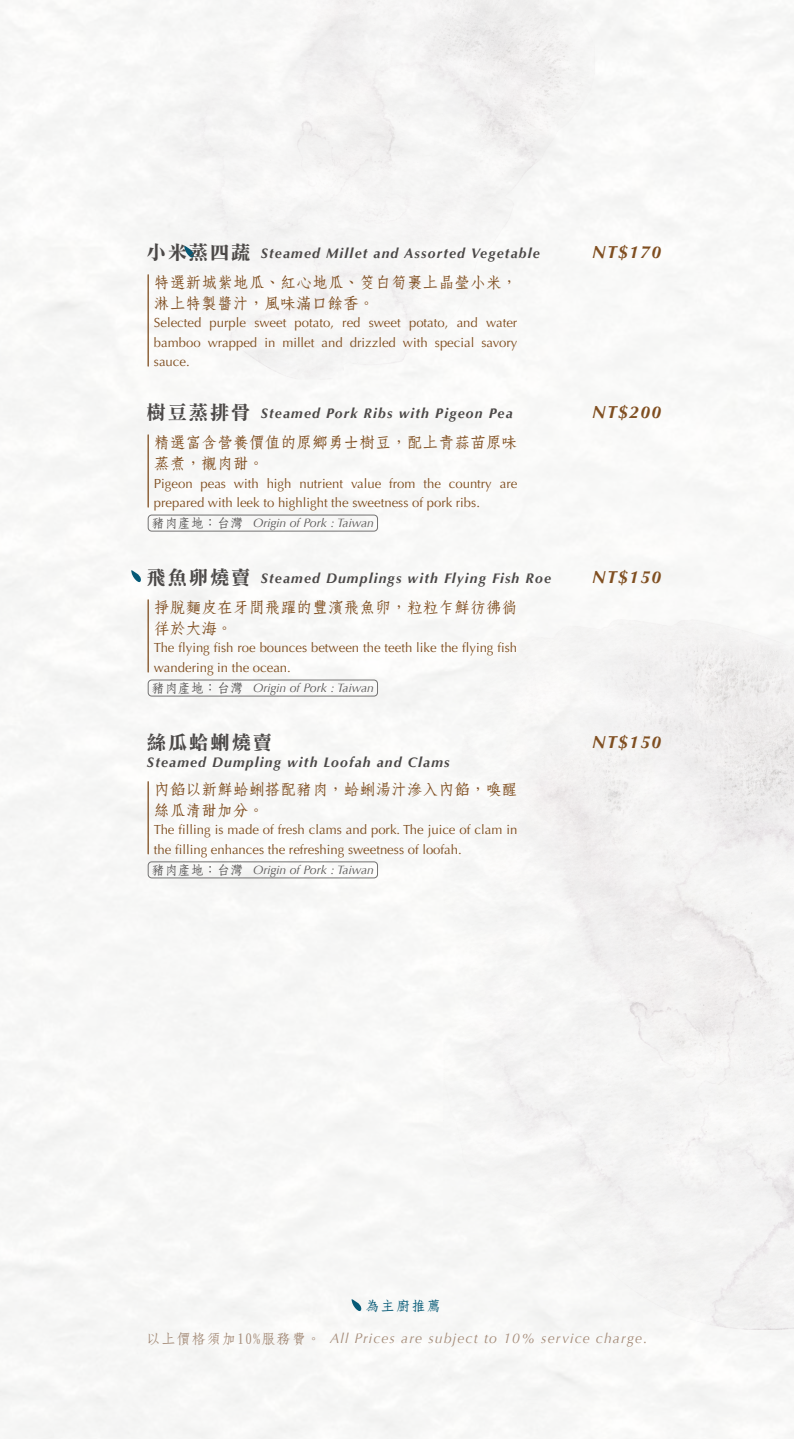
<style>
.page{position:relative;width:794px;height:1439px;background:#fff}
.page>*{position:absolute;margin:0;border:0;box-sizing:border-box;transform-origin:0 0}
.t1{font:19.25px "DF Li Song W7 WINP BF";letter-spacing:.1em;color:#4c4948}
.t2{font:italic 700 17.5px "Optima LT";letter-spacing:.08em;color:#804f21}
.t3{font:15.75px/21px "DF Fang Song W6 HK BF";letter-spacing:.005em;color:#804f21}
.t4{font:italic 700 14px "Optima LT";letter-spacing:.08em;color:#4c4948}
.t5{font:italic 14px "Optima LT";letter-spacing:.08em;color:#a48b78}
.t6{font:14px "DF Fang Song W6 HK BF";letter-spacing:.1em;color:#065a77}
.t7{font:13.12px/19.2px "Optima LT";color:#804f21}
.t8{font:italic 12.25px "Optima LT";color:#595757}
.s1{font-family:"DF Li Song W7 WINP BF";font-weight:400;font-style:normal;font-size:19.25px}
.s2{font-family:"DF Fang Song W6 HK BF";font-style:normal;font-size:13.12px}
.s3{font-family:"DF Fang Song W6 HK BF";font-style:normal}
</style>
<div class="page">
<div style="left:146px;top:0;width:448px;height:379px;background:#f6f6f5"></div>
<svg style="left:184px;top:246px;width:11px;height:15px"></svg>
<img style="left:443px;top:620px;width:351px;height:710px">
<hr style="left:147px;top:275px;width:2px;height:91px;background:#804f21">
<hr style="left:147px;top:435px;width:2px;height:72px;background:#804f21">
<div style="left:148px;top:514px;width:230px;height:17px;border:1px solid #727171;border-radius:4px"></div>
<hr style="left:147px;top:600px;width:2px;height:72px;background:#804f21">
<div style="left:148px;top:679px;width:230px;height:17px;border:1px solid #727171;border-radius:4px"></div>
<hr style="left:147px;top:782px;width:2px;height:72px;background:#804f21">
<div style="left:148px;top:861px;width:230px;height:17px;border:1px solid #727171;border-radius:4px"></div>
<svg style="left:131px;top:570px;width:11px;height:16px"></svg>
<svg style="left:351px;top:1299px;width:11px;height:16px"></svg>
<p class="t4" style="left:146px;top:244px;width:395px"><span class="s1">小米蒸四蔬</span> Steamed Millet and Assorted Vegetable</p>
<h2 class="t2" style="left:592px;top:242px;width:71px">NT$170</h2>
<p class="t3" style="left:154px;top:272px;width:365px">特選新城紫地瓜、紅心地瓜、筊白筍裹上晶瑩小米，淋上特製醬汁，風味滿口餘香。</p>
<p class="t7" style="left:154px;top:313px;width:365px;text-align:justify">Selected purple sweet potato, red sweet potato, and water bamboo wrapped in millet and drizzled with special savory sauce.</p>
<p class="t4" style="left:146px;top:405px;width:368px"><span class="s1">樹豆蒸排骨</span> Steamed Pork Ribs with Pigeon Pea</p>
<h2 class="t2" style="left:592px;top:402px;width:71px">NT$200</h2>
<p class="t3" style="left:154px;top:432px;width:365px">精選富含營養價值的原鄉勇士樹豆，配上青蒜苗原味蒸煮，襯肉甜。</p>
<p class="t7" style="left:154px;top:473px;width:365px">Pigeon peas with high nutrient value from the country are prepared with leek to highlight the sweetness of pork ribs.</p>
<p class="t8" style="left:151px;top:515px;width:224px"><span class="s2">豬肉產地：台灣</span> Origin of Pork : Taiwan</p>
<p class="t4" style="left:146px;top:569px;width:406px"><span class="s1">飛魚卵燒賣</span> Steamed Dumplings with Flying Fish Roe</p>
<h2 class="t2" style="left:592px;top:567px;width:71px">NT$150</h2>
<p class="t3" style="left:154px;top:597px;width:365px">掙脫麵皮在牙間飛躍的豐濱飛魚卵，粒粒乍鮮彷彿徜徉於大海。</p>
<p class="t7" style="left:154px;top:638px;width:365px">The flying fish roe bounces between the teeth like the flying fish wandering in the ocean.</p>
<p class="t8" style="left:151px;top:680px;width:224px"><span class="s2">豬肉產地：台灣</span> Origin of Pork : Taiwan</p>
<h1 class="t1" style="left:147px;top:732px;width:127px">絲瓜蛤蜊燒賣</h1>
<h2 class="t2" style="left:592px;top:732px;width:71px">NT$150</h2>
<p class="t4" style="left:147px;top:754px;width:304px">Steamed Dumpling with Loofah and Clams</p>
<p class="t3" style="left:154px;top:779px;width:365px">內餡以新鮮蛤蜊搭配豬肉，蛤蜊湯汁滲入內餡，喚醒絲瓜清甜加分。</p>
<p class="t7" style="left:154px;top:820px;width:365px">The filling is made of fresh clams and pork. The juice of clam in the filling enhances the refreshing sweetness of loofah.</p>
<p class="t8" style="left:151px;top:862px;width:224px"><span class="s2">豬肉產地：台灣</span> Origin of Pork : Taiwan</p>
<p class="t6" style="left:365px;top:1298px;width:77px">為主廚推薦</p>
<p class="t5" style="left:146px;top:1330px;width:502px"><span class="s3">以上價格須加10%服務費。</span> All Prices are subject to 10% service charge.</p>
</div>
